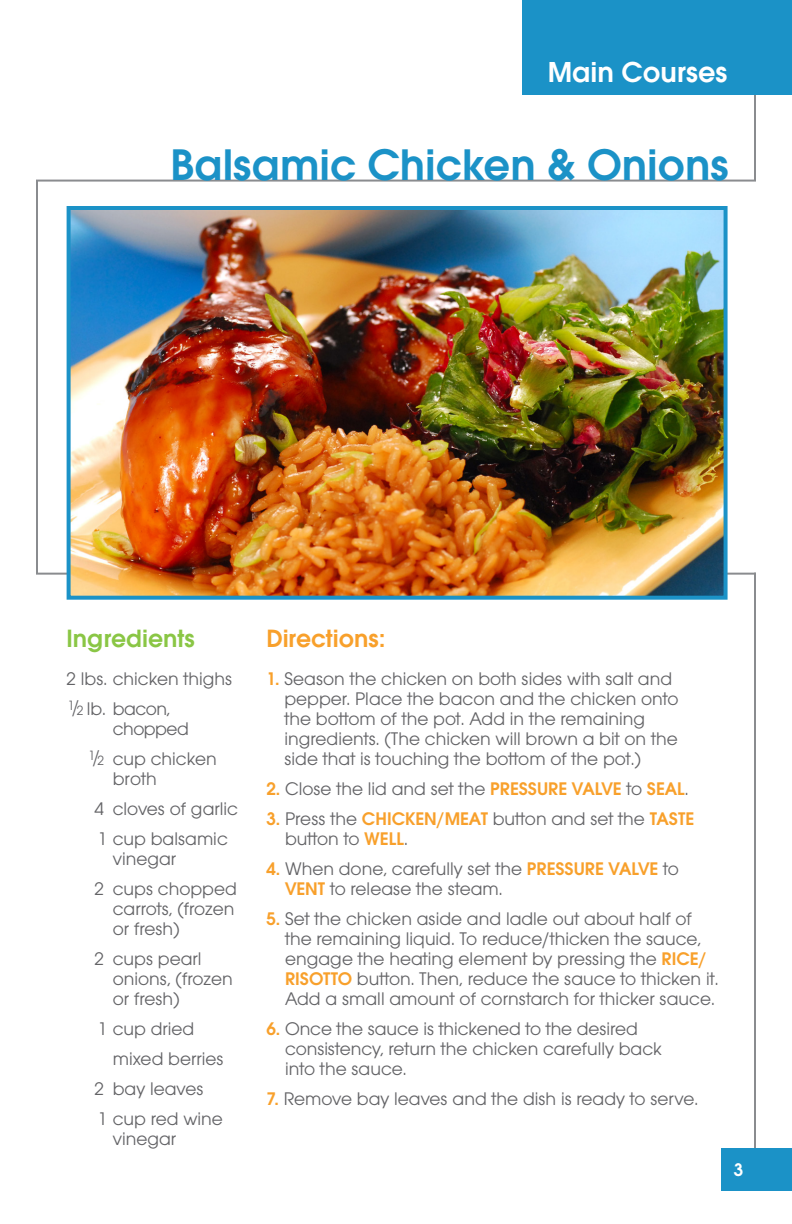
<style>
.page{position:relative;width:792px;height:1224px;background:#fff}
.page>*{position:absolute;margin:0;border:0;box-sizing:border-box;transform-origin:0 0}
.t1{font:600 46px "Avant Garde Gothic Itc T";color:#1b92c7}
.t2{font:600 30px "Avant Garde Gothic Itc T";color:#fff}
.t3{font:600 26px "Avant Garde Gothic Itc T";color:#8ac645}
.t4{font:600 26px "Avant Garde Gothic Itc T";color:#f8a02b}
.t5{font:19px/20px "Avant Garde Gothic Itc T";color:#636366}
.t6{font:19px/20px "Avant Garde Gothic Itc T";letter-spacing:-.025em;color:#636366}
.t7{font:600 19px "Avant Garde Gothic Itc T";color:#fff}
.s1{font-size:19.2px}
.s2{font-size:14px}
.s3{font-weight:600;color:#f8a02b}
</style>
<div class="page">
<hr style="left:754px;top:573px;width:2px;height:615px;background:#8a8c8f">
<div style="left:721px;top:1149px;width:71px;height:42px;background:#1b92c7"></div>
<hr style="left:754px;top:80px;width:2px;height:101px;background:#8a8c8f">
<hr style="left:36px;top:180px;width:720px;height:2px;background:#8a8c8f">
<hr style="left:36px;top:180px;width:2px;height:393px;background:#8a8c8f">
<hr style="left:36px;top:573px;width:720px;height:2px;background:#8a8c8f">
<div style="left:522px;top:0;width:270px;height:94px;background:#1b92c7"></div>
<img style="left:72px;top:211px;width:651px;height:384px">
<div style="left:67px;top:206px;width:661px;height:394px;border:4px solid #1b92c7"></div>
<h2 class="t2" style="left:548px;top:54px;width:182px">Main Courses</h2>
<p class="t1" style="left:170px;top:137px;width:560px">Balsamic Chicken &amp; Onions</p>
<h3 class="t3" style="left:67px;top:623px;width:130px">Ingredients</h3>
<p class="t5" style="left:67px;top:668px;width:167px">2 lbs. chicken thighs</p>
<p class="t6" style="left:113px;top:698px;width:78px;text-indent:-45px"><sup>1</sup><span class="s1">/</span><span class="s2">2</span> lb. bacon, chopped</p>
<p class="t5" style="left:113px;top:748px;width:105px;text-indent:-24px"><sup>1</sup><span class="s1">/</span><span class="s2">2</span> cup chicken broth</p>
<p class="t5" style="left:95px;top:798px;width:145px">4 cloves of garlic</p>
<p class="t5" style="left:113px;top:828px;width:117px;text-indent:-15px">1 cup balsamic vinegar</p>
<p class="t5" style="left:113px;top:878px;width:126px;text-indent:-18px">2 cups chopped carrots, (frozen or fresh)</p>
<p class="t5" style="left:113px;top:948px;width:122px;text-indent:-18px">2 cups pearl onions, (frozen or fresh)</p>
<p class="t5" style="left:113px;top:1013px;width:112px;line-height:30px;text-indent:-15px">1 cup dried mixed berries</p>
<p class="t5" style="left:95px;top:1078px;width:111px">2 bay leaves</p>
<p class="t5" style="left:113px;top:1108px;width:112px;text-indent:-15px">1 cup red wine vinegar</p>
<p class="t4" style="left:266px;top:623px;width:120px">Directions:</p>
<p class="t5" style="left:284px;top:668px;width:396px;text-indent:-18px"><span class="s3">1.</span> Season the chicken on both sides with salt and pepper. Place the bacon and the chicken onto the bottom of the pot. Add in the remaining ingredients. (The chicken will brown a bit on the side that is touching the bottom of the pot.)</p>
<p class="t5" style="left:266px;top:778px;width:424px"><span class="s3">2.</span> Close the lid and set the <span class="s3">PRESSURE VALVE</span> to <span class="s3">SEAL</span>.</p>
<p class="t5" style="left:285px;top:808px;width:411px;text-indent:-19px"><span class="s3">3.</span> Press the <span class="s3">CHICKEN/MEAT</span> button and set the <span class="s3">TASTE </span>button to <span class="s3">WELL</span>.</p>
<p class="t5" style="left:285px;top:858px;width:395px;text-indent:-19px"><span class="s3">4.</span> When done, carefully set the <span class="s3">PRESSURE VALVE</span> to<br><span class="s3">VENT</span> to release the steam.</p>
<p class="t5" style="left:285px;top:908px;width:435px;text-indent:-19px"><span class="s3">5.</span> Set the chicken aside and ladle out about half of the remaining liquid. To reduce/thicken the sauce, engage the heating element by pressing the <span class="s3">RICE/ RISOTTO</span> button. Then, reduce the sauce to thicken it.<br>Add a small amount of cornstarch for thicker sauce.</p>
<p class="t5" style="left:285px;top:1018px;width:378px;text-indent:-19px"><span class="s3">6.</span> Once the sauce is thickened to the desired consistency, return the chicken carefully back into the sauce.</p>
<p class="t5" style="left:266px;top:1088px;width:433px"><span class="s3">7.</span> Remove bay leaves and the dish is ready to serve.</p>
<p class="t7" style="left:734px;top:1158px;width:11px">3</p>
</div>
